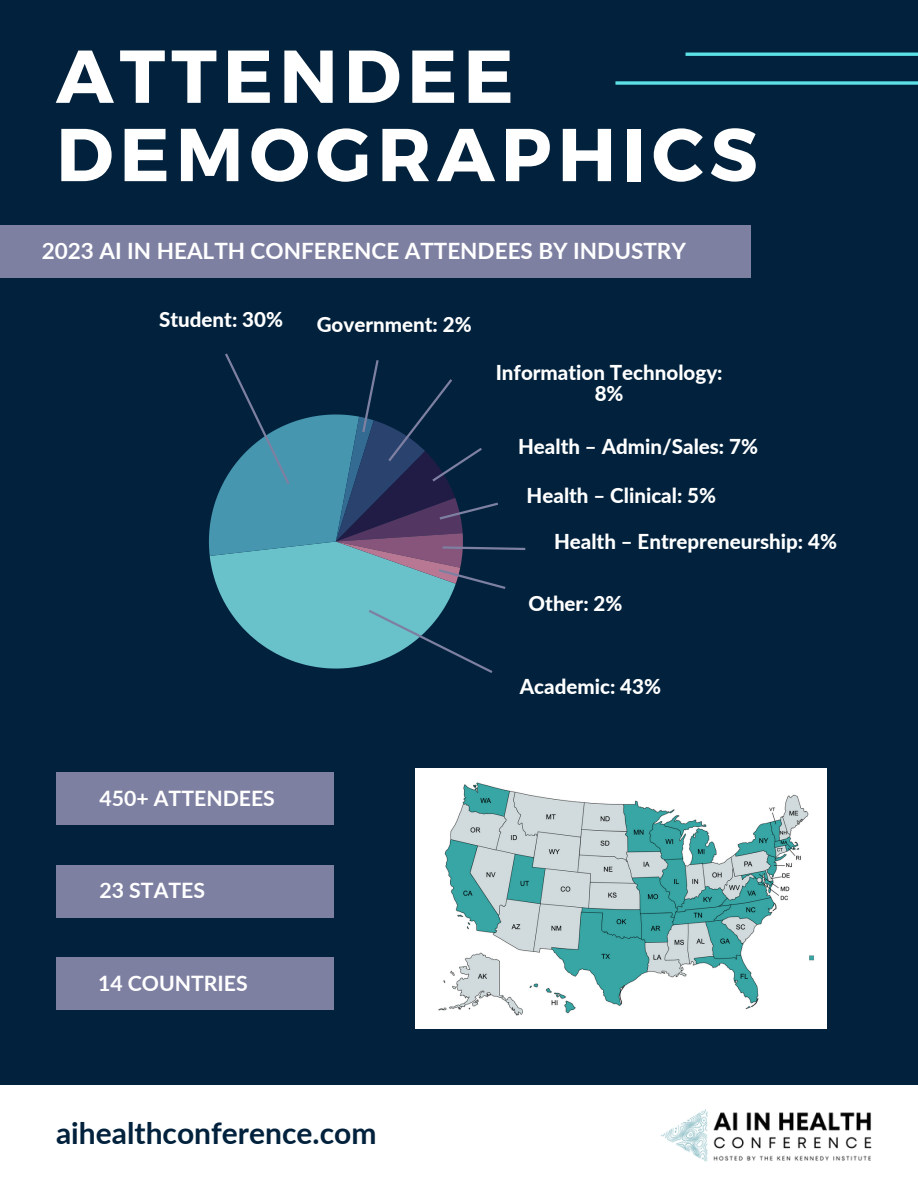
<style>
.page{position:relative;width:918px;height:1188px;background:#01213c}
.page>*{position:absolute;margin:0;border:0;box-sizing:border-box;transform-origin:0 0}
.t1{font:700 74.7px/78.3px "Montserrat";letter-spacing:.08em;color:#fff}
.t2{font:700 30px "Lato";color:#01213c}
.t3{font:700 22.5px "Lato";color:#fff}
.t4{font:700 21.3px "Lato";color:#fff}
.t5{font:800 20.55px/21.3px "Lato";color:#fff;text-align:center}
</style>
<div class="page">
<div style="left:0;top:1085px;width:918px;height:103px;background:#fff"></div>
<img style="left:661px;top:1109px;width:211px;height:53px">
<div style="left:56px;top:772px;width:278px;height:53px;background:#7e80a2"></div>
<div style="left:0;top:225px;width:751px;height:53px;background:#7e80a2"></div>
<hr style="left:686px;top:53px;width:232px;height:3px;background:#5ce1e6">
<svg style="left:615px;top:81px;width:303px;height:4px"></svg>
<div style="left:56px;top:865px;width:278px;height:53px;background:#7e80a2"></div>
<div style="left:56px;top:957px;width:278px;height:53px;background:#7e80a2"></div>
<svg style="left:220px;top:594px;width:232px;height:75px;fill:#69c1c9"></svg>
<svg style="left:366px;top:608px;width:127px;height:65px"></svg>
<svg style="left:209px;top:353px;width:317px;height:241px"></svg>
<img style="left:416px;top:769px;width:411px;height:260px">
<p class="t1" style="left:56px;top:33px;width:703px">ATTENDEE<br>DEMOGRAPHICS</p>
<p class="t3" style="left:42px;top:237px;width:646px">2023 AI IN HEALTH CONFERENCE ATTENDEES BY INDUSTRY</p>
<p class="t5" style="left:159px;top:309px;width:125px">Student: 30%</p>
<p class="t5" style="left:317px;top:314px;width:156px">Government: 2%</p>
<p class="t5" style="left:496px;top:361px;width:228px">Information Technology:<br>8%</p>
<p class="t5" style="left:518px;top:436px;width:242px">Health – Admin/Sales: 7%</p>
<p class="t5" style="left:527px;top:485px;width:191px">Health – Clinical: 5%</p>
<p class="t5" style="left:554px;top:530px;width:284px">Health – Entrepreneurship: 4%</p>
<p class="t5" style="left:529px;top:592px;width:95px">Other: 2%</p>
<p class="t5" style="left:520px;top:675px;width:143px">Academic: 43%</p>
<p class="t4" style="left:99px;top:785px;width:177px">450+ ATTENDEES</p>
<p class="t4" style="left:99px;top:877px;width:107px">23 STATES</p>
<p class="t4" style="left:98px;top:970px;width:151px">14 COUNTRIES</p>
<p class="t2" style="left:56px;top:1114px;width:322px">aihealthconference.com</p>
</div>
